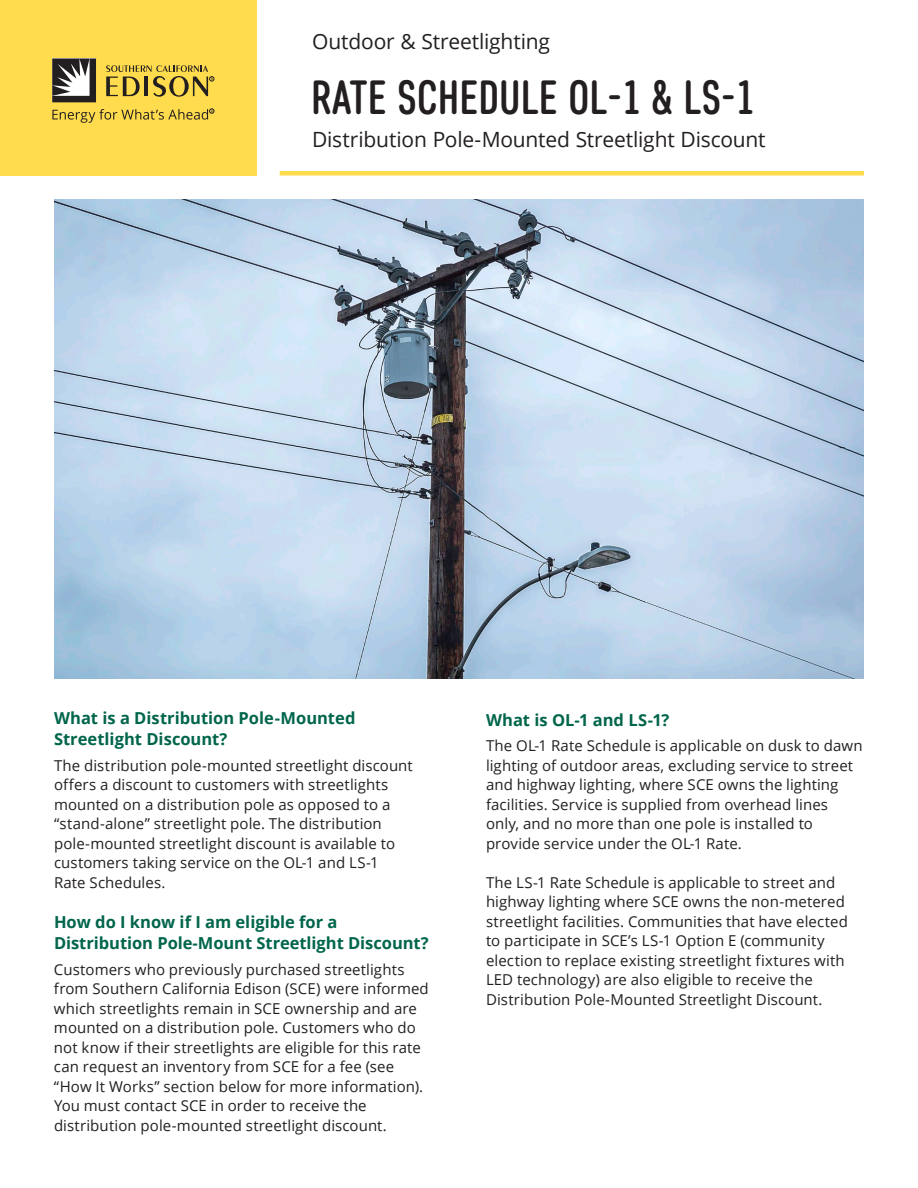
<style>
.page{position:relative;width:918px;height:1188px;background:#fff}
.page>*{position:absolute;margin:0;border:0;box-sizing:border-box;transform-origin:0 0}
.t1{font:500 48px "Core Sans DS47 Cn";letter-spacing:.015em;color:#231f20}
.t2{font:21px "Open Sans";letter-spacing:-.01em;color:#231f20}
.t3{font:700 16.5px/21px "Open Sans";color:#00654b}
.t4{font:15px/19.5px "Open Sans";letter-spacing:.005em;color:#231f20}
</style>
<div class="page">
<div style="left:280px;top:171px;width:584px;height:5px;background:#ffdc4e"></div>
<div style="left:0;top:0;width:256px;height:176px;background:#ffdc4e"></div>
<svg style="left:52px;top:58px;width:44px;height:44px;background:#6f6c6d"></svg>
<svg style="left:106px;top:65px;width:108px;height:32px"></svg>
<svg style="left:52px;top:109px;width:162px;height:14px"></svg>
<img style="left:54px;top:199px;width:810px;height:479px">
<h1 class="t2" style="left:312px;top:27px;width:239px">Outdoor &amp; Streetlighting</h1>
<h1 class="t1" style="left:311px;top:70px;width:444px">RATE SCHEDULE OL-1 &amp; LS-1</h1>
<p class="t2" style="left:312px;top:125px;width:455px">Distribution Pole-Mounted Streetlight Discount</p>
<h2 class="t3" style="left:54px;top:707px;width:303px">What is a Distribution Pole-Mounted<br>Streetlight Discount?</h2>
<p class="t4" style="left:54px;top:755px;width:360px">The distribution pole-mounted streetlight discount offers a discount to customers with streetlights mounted on a distribution pole as opposed to a “stand-alone” streetlight pole. The distribution pole-mounted streetlight discount is available to customers taking service on the OL-1 and LS-1<br>Rate Schedules.</p>
<h2 class="t3" style="left:54px;top:911px;width:376px">How do I know if I am eligible for a<br>Distribution Pole-Mount Streetlight Discount?</h2>
<p class="t4" style="left:54px;top:959px;width:376px">Customers who previously purchased streetlights from Southern California Edison (SCE) were informed which streetlights remain in SCE ownership and are mounted on a distribution pole. Customers who do not know if their streetlights are eligible for this rate can request an inventory from SCE for a fee (see “How It Works” section below for more information).<br>You must contact SCE in order to receive the distribution pole-mounted streetlight discount.</p>
<h2 class="t3" style="left:486px;top:709px;width:185px">What is OL-1 and LS-1?</h2>
<p class="t4" style="left:486px;top:736px;width:378px">The OL-1 Rate Schedule is applicable on dusk to dawn lighting of outdoor areas, excluding service to street and highway lighting, where SCE owns the lighting facilities. Service is supplied from overhead lines only, and no more than one pole is installed to provide service under the OL-1 Rate.</p>
<p class="t4" style="left:486px;top:872px;width:363px">The LS-1 Rate Schedule is applicable to street and highway lighting where SCE owns the non-metered streetlight facilities. Communities that have elected to participate in SCE’s LS-1 Option E (community election to replace existing streetlight fixtures with LED technology) are also eligible to receive the Distribution Pole-Mounted Streetlight Discount.</p>
</div>
